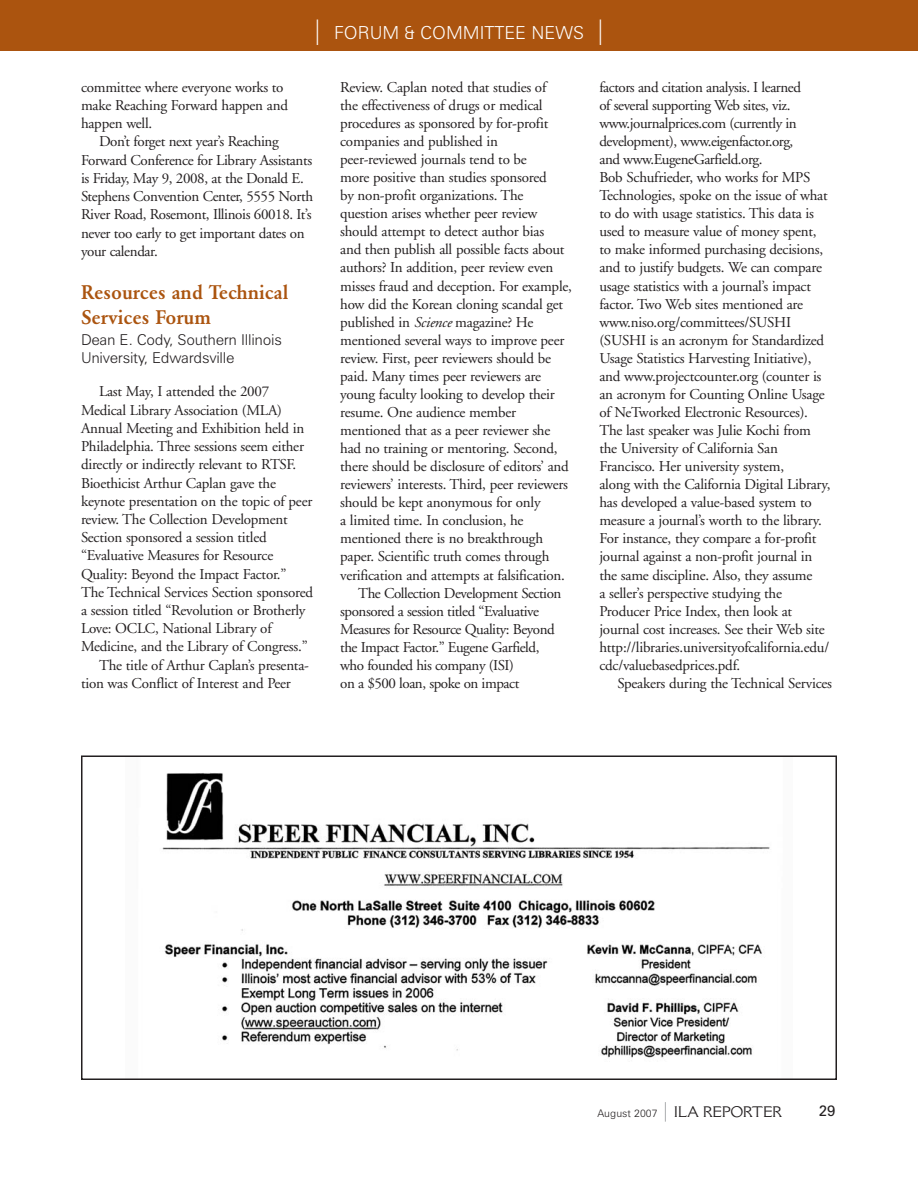
<style>
.page{position:relative;width:918px;height:1188px;background:#fff}
.page>*{position:absolute;margin:0;border:0;box-sizing:border-box;transform-origin:0 0}
.t1{font:500 19.5px/24.2px "Garamond BE";color:#ab540f}
.t2{font:300 18px "Zurich BT";color:#fff}
.t3{font:15px/18px "Adobe Garamond";letter-spacing:-.015em;color:#231f20}
.t4{font:300 15px/18.1px "Zurich BT";letter-spacing:-.015em;color:#231f20}
.t5{font:15px "Cantoria";letter-spacing:-.02em;color:#231f20}
.t6{font:15px "Zurich BT";color:#231f20}
.s1{font-size:25.5px}
.s2{font-style:italic}
.s3{font-family:"Zurich BT";font-weight:300;font-size:10.5px}
.s4{font-family:"Zurich BT";font-weight:300;font-size:19.5px;color:#939598}
</style>
<div class="page">
<div style="left:0;top:0;width:918px;height:51px;background:#ab540f"></div>
<img style="left:162px;top:773px;width:608px;height:285px">
<div style="left:81px;top:755px;width:756px;height:325px;border:2px solid #231f20"></div>
<p class="t2" style="left:311px;top:27px;width:297px"><span class="s1">|</span> FORUM &amp; COMMITTEE NEWS <span class="s1">|</span></p>
<p class="t3" style="left:81px;top:79px;width:208px">committee where everyone works to make Reaching Forward happen and happen well.</p>
<p class="t3" style="left:81px;top:134px;width:234px;text-indent:18px">Don’t forget next year’s Reaching Forward Conference for Library Assistants is Friday, May 9, 2008, at the Donald E.<br>Stephens Convention Center, 5555 North River Road, Rosemont, Illinois 60018. It’s never too early to get important dates on your calendar.</p>
<h1 class="t1" style="left:81px;top:282px;width:209px">Resources and Technical<br>Services Forum</h1>
<p class="t4" style="left:81px;top:333px;width:202px">Dean E. Cody, Southern Illinois<br>University, Edwardsville</p>
<p class="t3" style="left:99px;top:384px;width:172px">Last May, I attended the 2007</p>
<p class="t3" style="left:81px;top:402px;width:203px">Medical Library Association (MLA)</p>
<p class="t3" style="left:81px;top:420px;width:225px">Annual Meeting and Exhibition held in</p>
<p class="t3" style="left:81px;top:439px;width:225px">Philadelphia. Three sessions seem either</p>
<p class="t3" style="left:81px;top:457px;width:217px">directly or indirectly relevant to RTSF.</p>
<p class="t3" style="left:81px;top:475px;width:197px">Bioethicist Arthur Caplan gave the</p>
<p class="t3" style="left:81px;top:493px;width:233px">keynote presentation on the topic of peer</p>
<p class="t3" style="left:81px;top:512px;width:208px">review. The Collection Development</p>
<p class="t3" style="left:81px;top:530px;width:187px">Section sponsored a session titled</p>
<p class="t3" style="left:81px;top:548px;width:194px">“Evaluative Measures for Resource</p>
<p class="t3" style="left:81px;top:566px;width:207px">Quality: Beyond the Impact Factor.”</p>
<p class="t3" style="left:81px;top:584px;width:234px">The Technical Services Section sponsored</p>
<p class="t3" style="left:81px;top:603px;width:226px">a session titled “Revolution or Brotherly</p>
<p class="t3" style="left:81px;top:621px;width:192px">Love: OCLC, National Library of</p>
<p class="t3" style="left:81px;top:639px;width:228px">Medicine, and the Library of Congress.”</p>
<p class="t3" style="left:99px;top:657px;width:211px">The title of Arthur Caplan’s presenta-</p>
<p class="t3" style="left:81px;top:676px;width:211px">tion was Conflict of Interest and Peer</p>
<p class="t3" style="left:340px;top:79px;width:208px">Review. Caplan noted that studies of</p>
<p class="t3" style="left:340px;top:97px;width:204px">the effectiveness of drugs or medical</p>
<p class="t3" style="left:340px;top:116px;width:210px">procedures as sponsored by for-profit</p>
<p class="t3" style="left:340px;top:134px;width:159px">companies and published in</p>
<p class="t3" style="left:340px;top:152px;width:188px">peer-reviewed journals tend to be</p>
<p class="t3" style="left:340px;top:170px;width:208px">more positive than studies sponsored</p>
<p class="t3" style="left:340px;top:188px;width:185px">by non-profit organizations. The</p>
<p class="t3" style="left:340px;top:206px;width:199px">question arises whether peer review</p>
<p class="t3" style="left:340px;top:224px;width:206px">should attempt to detect author bias</p>
<p class="t3" style="left:340px;top:242px;width:226px">and then publish all possible facts about</p>
<p class="t3" style="left:340px;top:260px;width:215px">authors? In addition, peer review even</p>
<p class="t3" style="left:340px;top:278px;width:233px">misses fraud and deception. For example,</p>
<p class="t3" style="left:340px;top:296px;width:225px">how did the Korean cloning scandal get</p>
<p class="t3" style="left:340px;top:314px;width:195px">published in <span class="s2">Science</span> magazine? He</p>
<p class="t3" style="left:340px;top:332px;width:226px">mentioned several ways to improve peer</p>
<p class="t3" style="left:340px;top:350px;width:212px">review. First, peer reviewers should be</p>
<p class="t3" style="left:340px;top:368px;width:202px">paid. Many times peer reviewers are</p>
<p class="t3" style="left:340px;top:387px;width:216px">young faculty looking to develop their</p>
<p class="t3" style="left:340px;top:405px;width:177px">resume. One audience member</p>
<p class="t3" style="left:340px;top:423px;width:212px">mentioned that as a peer reviewer she</p>
<p class="t3" style="left:340px;top:441px;width:219px">had no training or mentoring. Second,</p>
<p class="t3" style="left:340px;top:459px;width:230px">there should be disclosure of editors’ and</p>
<p class="t3" style="left:340px;top:477px;width:229px">reviewers’ interests. Third, peer reviewers</p>
<p class="t3" style="left:340px;top:495px;width:202px">should be kept anonymous for only</p>
<p class="t3" style="left:340px;top:513px;width:185px">a limited time. In conclusion, he</p>
<p class="t3" style="left:340px;top:531px;width:204px">mentioned there is no breakthrough</p>
<p class="t3" style="left:340px;top:549px;width:211px">paper. Scientific truth comes through</p>
<p class="t3" style="left:340px;top:567px;width:226px">verification and attempts at falsification.</p>
<p class="t3" style="left:358px;top:585px;width:205px">The Collection Development Section</p>
<p class="t3" style="left:340px;top:603px;width:200px">sponsored a session titled “Evaluative</p>
<p class="t3" style="left:340px;top:621px;width:216px">Measures for Resource Quality: Beyond</p>
<p class="t3" style="left:340px;top:639px;width:201px">the Impact Factor.” Eugene Garfield,</p>
<p class="t3" style="left:340px;top:657px;width:175px">who founded his company (ISI)</p>
<p class="t3" style="left:340px;top:676px;width:181px">on a $500 loan, spoke on impact</p>
<p class="t3" style="left:599px;top:79px;width:233px">factors and citation analysis. I learned<br>of several supporting Web sites, viz. www.journalprices.com (currently in development), www.eigenfactor.org,<br>and www.EugeneGarfield.org.<br>Bob Schufrieder, who works for MPS Technologies, spoke on the issue of what to do with usage statistics. This data is used to measure value of money spent, to make informed purchasing decisions, and to justify budgets. We can compare usage statistics with a journal’s impact factor. Two Web sites mentioned are www.niso.org/committees/SUSHI (SUSHI is an acronym for Standardized Usage Statistics Harvesting Initiative), and www.projectcounter.org (counter is an acronym for Counting Online Usage of NeTworked Electronic Resources).<br>The last speaker was Julie Kochi from the University of California San Francisco. Her university system,<br>along with the California Digital Library, has developed a value-based system to measure a journal’s worth to the library.<br>For instance, they compare a for-profit journal against a non-profit journal in the same discipline. Also, they assume<br>a seller’s perspective studying the Producer Price Index, then look at journal cost increases. See their Web site http://libraries.universityofcalifornia.edu/ cdc/valuebasedprices.pdf.</p>
<p class="t3" style="left:617px;top:676px;width:216px">Speakers during the Technical Services</p>
<p class="t5" style="left:597px;top:1106px;width:186px"><span class="s3">August 2007</span> <span class="s4">|</span> ILA REPORTER</p>
<p class="t6" style="left:819px;top:1106px;width:18px">29</p>
</div>
